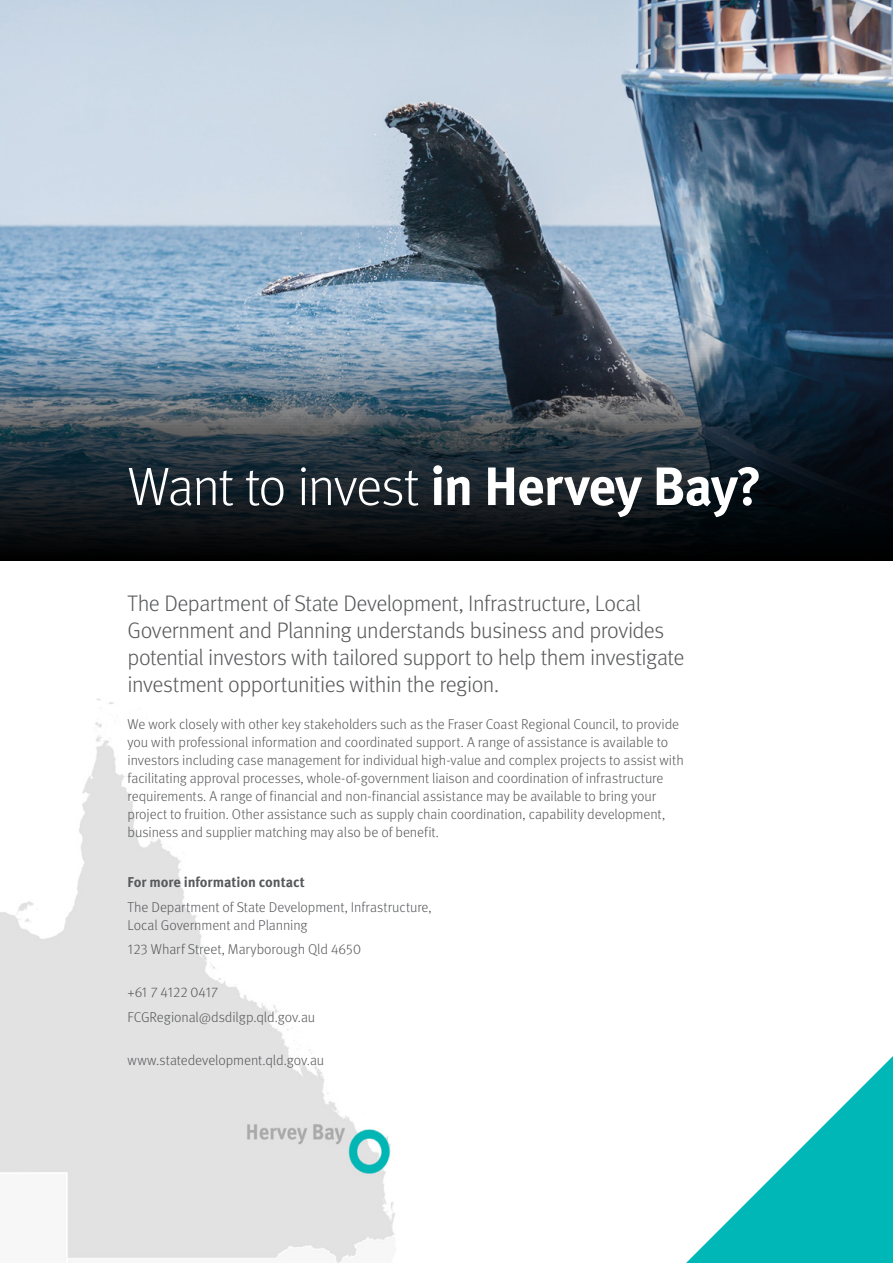
<style>
.page{position:relative;width:893px;height:1263px;background:#fff}
.page>*{position:absolute;margin:0;border:0;box-sizing:border-box;transform-origin:0 0}
.t1{font:300 54px "Meta Pro";letter-spacing:-.035em;color:#fff}
.t2{font:300 22.5px/27px "Meta Pro";letter-spacing:-.025em;color:#58595b}
.t3{font:300 14.25px/18px "Meta Pro";letter-spacing:-.005em;color:#58595b}
.t4{font:700 14.25px "Meta Pro";letter-spacing:-.005em;color:#58595b}
.s1{font-weight:700}
</style>
<div class="page">
<img style="left:0;top:0;width:893px;height:560px">
<img style="left:0;top:698px;width:395px;height:565px">
<svg style="left:686px;top:1056px;width:207px;height:207px"></svg>
<h1 class="t1" style="left:128px;top:447px;width:636px">Want to invest <span class="s1">in Hervey Bay?</span></h1>
<p class="t2" style="left:128px;top:589px;width:558px">The Department of State Development, Infrastructure, Local Government and Planning understands business and provides potential investors with tailored support to help them investigate investment opportunities within the region.</p>
<p class="t3" style="left:128px;top:715px;width:558px">We work closely with other key stakeholders such as the Fraser Coast Regional Council, to provide you with professional information and coordinated support. A range of assistance is available to investors including case management for individual high-value and complex projects to assist with facilitating approval processes, whole-of-government liaison and coordination of infrastructure requirements. A range of financial and non-financial assistance may be available to bring your project to fruition. Other assistance such as supply chain coordination, capability development, business and supplier matching may also be of benefit.</p>
<p class="t4" style="left:128px;top:871px;width:179px">For more information contact</p>
<p class="t3" style="left:128px;top:897px;width:306px">The Department of State Development, Infrastructure,<br>Local Government and Planning</p>
<p class="t3" style="left:128px;top:940px;width:235px">123 Wharf Street, Maryborough Qld 4650</p>
<p class="t3" style="left:128px;top:979px;width:189px;line-height:24.8px">+61 7 4122 0417<br>FCGRegional@dsdilgp.qld.gov.au</p>
<p class="t3" style="left:128px;top:1050px;width:198px">www.statedevelopment.qld.gov.au</p>
</div>
